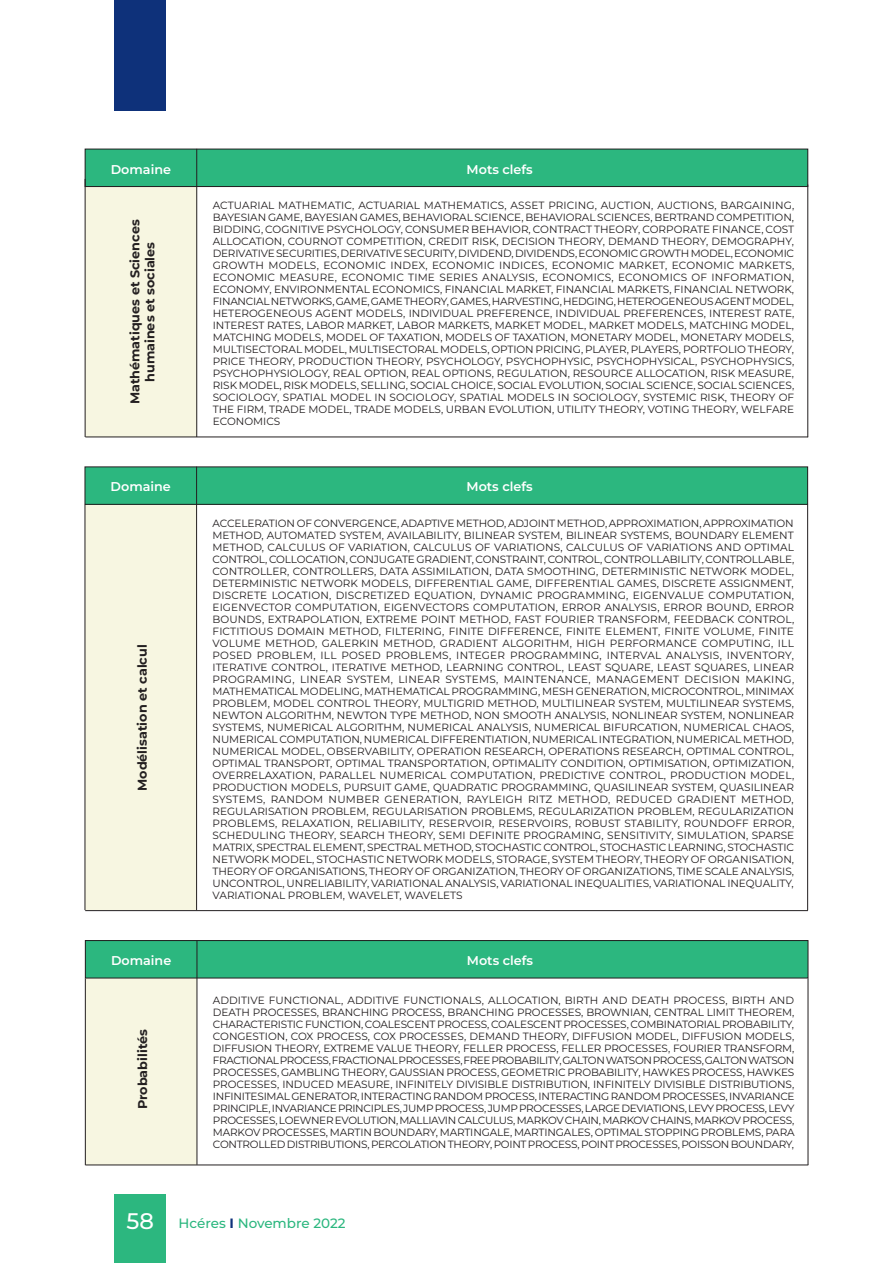
<style>
.page{position:relative;width:893px;height:1263px;background:#fff}
.page>*{position:absolute;margin:0;border:0;box-sizing:border-box;transform-origin:0 0}
.t1{font:500 22.5px "Montserrat";color:#fff}
.t2{font:500 13.5px "Montserrat";color:#2cb77f}
._22_Enc_texte{font:700 12.75px/15px "Montserrat";color:#231f20;text-align:center}
._22_Enc_texte-2{font:600 12.75px "Montserrat";color:#fff}
._04_Texte{font:10.5px/12px "Montserrat";letter-spacing:-.01em;color:#231f20;text-align:justify}
.s1{font-weight:700;color:#0e317a}
</style>
<div class="page">
<div style="left:115px;top:1195px;width:51px;height:68px;background:#2cb77f"></div>
<div style="left:115px;top:0;width:51px;height:111px;background:#0e317a"></div>
<div style="left:85px;top:179px;width:112px;height:258px;background:#f7f6e1"></div>
<div style="left:85px;top:505px;width:111px;height:405px;background:#f7f6e1"></div>
<div style="left:85px;top:975px;width:112px;height:190px;background:#f7f6e1"></div>
<div style="left:85px;top:149px;width:723px;height:38px;background:#2cb77f"></div>
<div style="left:85px;top:149px;width:723px;height:38px;border:1px solid #231f20"></div>
<div style="left:85px;top:467px;width:723px;height:37px;background:#2cb77f"></div>
<div style="left:85px;top:467px;width:723px;height:38px;border:1px solid #231f20"></div>
<div style="left:85px;top:940px;width:723px;height:38px;background:#2cb77f"></div>
<div style="left:85px;top:940px;width:723px;height:38px;border:1px solid #231f20"></div>
<hr style="left:196px;top:149px;width:1px;height:288px;background:#231f20">
<hr style="left:196px;top:467px;width:1px;height:443px;background:#231f20">
<hr style="left:197px;top:940px;width:1px;height:225px;background:#231f20">
<hr style="left:807px;top:184px;width:1px;height:253px;background:#231f20">
<hr style="left:807px;top:505px;width:1px;height:405px;background:#231f20">
<hr style="left:808px;top:978px;width:1px;height:187px;background:#231f20">
<hr style="left:85px;top:179px;width:1px;height:258px;background:#231f20">
<hr style="left:85px;top:505px;width:1px;height:405px;background:#231f20">
<hr style="left:85px;top:978px;width:1px;height:187px;background:#231f20">
<hr style="left:85px;top:437px;width:723px;height:1px;background:#231f20">
<hr style="left:85px;top:910px;width:723px;height:1px;background:#231f20">
<hr style="left:86px;top:1165px;width:722px;height:1px;background:#231f20">
<p class="_22_Enc_texte-2" style="left:111px;top:161px;width:62px">Domaine</p>
<p class="_22_Enc_texte" style="left:127px;top:404px;width:186px;rotate:-90deg">Mathématiques et Sciences humaines et sociales</p>
<p class="_22_Enc_texte-2" style="left:111px;top:478px;width:62px">Domaine</p>
<p class="_22_Enc_texte" style="left:135px;top:791px;width:148px;rotate:-90deg">Modélisation et calcul</p>
<p class="_22_Enc_texte-2" style="left:111px;top:952px;width:62px">Domaine</p>
<p class="_22_Enc_texte" style="left:135px;top:1109px;width:81px;rotate:-90deg">Probabilités</p>
<p class="_22_Enc_texte-2" style="left:467px;top:161px;width:68px">Mots clefs</p>
<p class="_04_Texte" style="left:213px;top:199px;width:583px">ACTUARIAL MATHEMATIC, ACTUARIAL MATHEMATICS, ASSET PRICING, AUCTION, AUCTIONS, BARGAINING, BAYESIAN GAME, BAYESIAN GAMES, BEHAVIORAL SCIENCE, BEHAVIORAL SCIENCES, BERTRAND COMPETITION, BIDDING, COGNITIVE PSYCHOLOGY, CONSUMER BEHAVIOR, CONTRACT THEORY, CORPORATE FINANCE, COST ALLOCATION, COURNOT COMPETITION, CREDIT RISK, DECISION THEORY, DEMAND THEORY, DEMOGRAPHY, DERIVATIVE SECURITIES, DERIVATIVE SECURITY, DIVIDEND, DIVIDENDS, ECONOMIC GROWTH MODEL, ECONOMIC GROWTH MODELS, ECONOMIC INDEX, ECONOMIC INDICES, ECONOMIC MARKET, ECONOMIC MARKETS, ECONOMIC MEASURE, ECONOMIC TIME SERIES ANALYSIS, ECONOMICS, ECONOMICS OF INFORMATION, ECONOMY, ENVIRONMENTAL ECONOMICS, FINANCIAL MARKET, FINANCIAL MARKETS, FINANCIAL NETWORK, FINANCIAL NETWORKS, GAME, GAME THEORY, GAMES, HARVESTING, HEDGING, HETEROGENEOUS AGENT MODEL, HETEROGENEOUS AGENT MODELS, INDIVIDUAL PREFERENCE, INDIVIDUAL PREFERENCES, INTEREST RATE, INTEREST RATES, LABOR MARKET, LABOR MARKETS, MARKET MODEL, MARKET MODELS, MATCHING MODEL, MATCHING MODELS, MODEL OF TAXATION, MODELS OF TAXATION, MONETARY MODEL, MONETARY MODELS, MULTISECTORAL MODEL, MULTISECTORAL MODELS, OPTION PRICING, PLAYER, PLAYERS, PORTFOLIO THEORY, PRICE THEORY, PRODUCTION THEORY, PSYCHOLOGY, PSYCHOPHYSIC, PSYCHOPHYSICAL, PSYCHOPHYSICS, PSYCHOPHYSIOLOGY, REAL OPTION, REAL OPTIONS, REGULATION, RESOURCE ALLOCATION, RISK MEASURE, RISK MODEL, RISK MODELS, SELLING, SOCIAL CHOICE, SOCIAL EVOLUTION, SOCIAL SCIENCE, SOCIAL SCIENCES, SOCIOLOGY, SPATIAL MODEL IN SOCIOLOGY, SPATIAL MODELS IN SOCIOLOGY, SYSTEMIC RISK, THEORY OF THE FIRM, TRADE MODEL, TRADE MODELS, URBAN EVOLUTION, UTILITY THEORY, VOTING THEORY, WELFARE ECONOMICS</p>
<p class="_22_Enc_texte-2" style="left:466px;top:478px;width:68px">Mots clefs</p>
<p class="_04_Texte" style="left:213px;top:517px;width:583px">ACCELERATION OF CONVERGENCE, ADAPTIVE METHOD, ADJOINT METHOD, APPROXIMATION, APPROXIMATION METHOD, AUTOMATED SYSTEM, AVAILABILITY, BILINEAR SYSTEM, BILINEAR SYSTEMS, BOUNDARY ELEMENT METHOD, CALCULUS OF VARIATION, CALCULUS OF VARIATIONS, CALCULUS OF VARIATIONS AND OPTIMAL CONTROL, COLLOCATION, CONJUGATE GRADIENT, CONSTRAINT, CONTROL, CONTROLLABILITY, CONTROLLABLE, CONTROLLER, CONTROLLERS, DATA ASSIMILATION, DATA SMOOTHING, DETERMINISTIC NETWORK MODEL, DETERMINISTIC NETWORK MODELS, DIFFERENTIAL GAME, DIFFERENTIAL GAMES, DISCRETE ASSIGNMENT, DISCRETE LOCATION, DISCRETIZED EQUATION, DYNAMIC PROGRAMMING, EIGENVALUE COMPUTATION, EIGENVECTOR COMPUTATION, EIGENVECTORS COMPUTATION, ERROR ANALYSIS, ERROR BOUND, ERROR BOUNDS, EXTRAPOLATION, EXTREME POINT METHOD, FAST FOURIER TRANSFORM, FEEDBACK CONTROL, FICTITIOUS DOMAIN METHOD, FILTERING, FINITE DIFFERENCE, FINITE ELEMENT, FINITE VOLUME, FINITE VOLUME METHOD, GALERKIN METHOD, GRADIENT ALGORITHM, HIGH PERFORMANCE COMPUTING, ILL POSED PROBLEM, ILL POSED PROBLEMS, INTEGER PROGRAMMING, INTERVAL ANALYSIS, INVENTORY, ITERATIVE CONTROL, ITERATIVE METHOD, LEARNING CONTROL, LEAST SQUARE, LEAST SQUARES, LINEAR PROGRAMING, LINEAR SYSTEM, LINEAR SYSTEMS, MAINTENANCE, MANAGEMENT DECISION MAKING, MATHEMATICAL MODELING, MATHEMATICAL PROGRAMMING, MESH GENERATION, MICROCONTROL, MINIMAX PROBLEM, MODEL CONTROL THEORY, MULTIGRID METHOD, MULTILINEAR SYSTEM, MULTILINEAR SYSTEMS, NEWTON ALGORITHM, NEWTON TYPE METHOD, NON SMOOTH ANALYSIS, NONLINEAR SYSTEM, NONLINEAR SYSTEMS, NUMERICAL ALGORITHM, NUMERICAL ANALYSIS, NUMERICAL BIFURCATION, NUMERICAL CHAOS, NUMERICAL COMPUTATION, NUMERICAL DIFFERENTIATION, NUMERICAL INTEGRATION, NUMERICAL METHOD, NUMERICAL MODEL, OBSERVABILITY, OPERATION RESEARCH, OPERATIONS RESEARCH, OPTIMAL CONTROL, OPTIMAL TRANSPORT, OPTIMAL TRANSPORTATION, OPTIMALITY CONDITION, OPTIMISATION, OPTIMIZATION, OVERRELAXATION, PARALLEL NUMERICAL COMPUTATION, PREDICTIVE CONTROL, PRODUCTION MODEL, PRODUCTION MODELS, PURSUIT GAME, QUADRATIC PROGRAMMING, QUASILINEAR SYSTEM, QUASILINEAR SYSTEMS, RANDOM NUMBER GENERATION, RAYLEIGH RITZ METHOD, REDUCED GRADIENT METHOD, REGULARISATION PROBLEM, REGULARISATION PROBLEMS, REGULARIZATION PROBLEM, REGULARIZATION PROBLEMS, RELAXATION, RELIABILITY, RESERVOIR, RESERVOIRS, ROBUST STABILITY, ROUNDOFF ERROR, SCHEDULING THEORY, SEARCH THEORY, SEMI DEFINITE PROGRAMING, SENSITIVITY, SIMULATION, SPARSE MATRIX, SPECTRAL ELEMENT, SPECTRAL METHOD, STOCHASTIC CONTROL, STOCHASTIC LEARNING, STOCHASTIC NETWORK MODEL, STOCHASTIC NETWORK MODELS, STORAGE, SYSTEM THEORY, THEORY OF ORGANISATION, THEORY OF ORGANISATIONS, THEORY OF ORGANIZATION, THEORY OF ORGANIZATIONS, TIME SCALE ANALYSIS, UNCONTROL, UNRELIABILITY, VARIATIONAL ANALYSIS, VARIATIONAL INEQUALITIES, VARIATIONAL INEQUALITY, VARIATIONAL PROBLEM, WAVELET, WAVELETS</p>
<p class="_22_Enc_texte-2" style="left:467px;top:952px;width:68px">Mots clefs</p>
<p class="_04_Texte" style="left:213px;top:994px;width:583px">ADDITIVE FUNCTIONAL, ADDITIVE FUNCTIONALS, ALLOCATION, BIRTH AND DEATH PROCESS, BIRTH AND DEATH PROCESSES, BRANCHING PROCESS, BRANCHING PROCESSES, BROWNIAN, CENTRAL LIMIT THEOREM, CHARACTERISTIC FUNCTION, COALESCENT PROCESS, COALESCENT PROCESSES, COMBINATORIAL PROBABILITY, CONGESTION, COX PROCESS, COX PROCESSES, DEMAND THEORY, DIFFUSION MODEL, DIFFUSION MODELS, DIFFUSION THEORY, EXTREME VALUE THEORY, FELLER PROCESS, FELLER PROCESSES, FOURIER TRANSFORM, FRACTIONAL PROCESS, FRACTIONAL PROCESSES, FREE PROBABILITY, GALTON WATSON PROCESS, GALTON WATSON PROCESSES, GAMBLING THEORY, GAUSSIAN PROCESS, GEOMETRIC PROBABILITY, HAWKES PROCESS, HAWKES PROCESSES, INDUCED MEASURE, INFINITELY DIVISIBLE DISTRIBUTION, INFINITELY DIVISIBLE DISTRIBUTIONS, INFINITESIMAL GENERATOR, INTERACTING RANDOM PROCESS, INTERACTING RANDOM PROCESSES, INVARIANCE PRINCIPLE, INVARIANCE PRINCIPLES, JUMP PROCESS, JUMP PROCESSES, LARGE DEVIATIONS, LEVY PROCESS, LEVY PROCESSES, LOEWNER EVOLUTION, MALLIAVIN CALCULUS, MARKOV CHAIN, MARKOV CHAINS, MARKOV PROCESS, MARKOV PROCESSES, MARTIN BOUNDARY, MARTINGALE, MARTINGALES, OPTIMAL STOPPING PROBLEMS, PARA CONTROLLED DISTRIBUTIONS, PERCOLATION THEORY, POINT PROCESS, POINT PROCESSES, POISSON BOUNDARY,</p>
<p class="t1" style="left:127px;top:1206px;width:29px">58</p>
<p class="t2" style="left:179px;top:1215px;width:169px">Hcéres <span class="s1">I</span> Novembre 2022</p>
</div>
